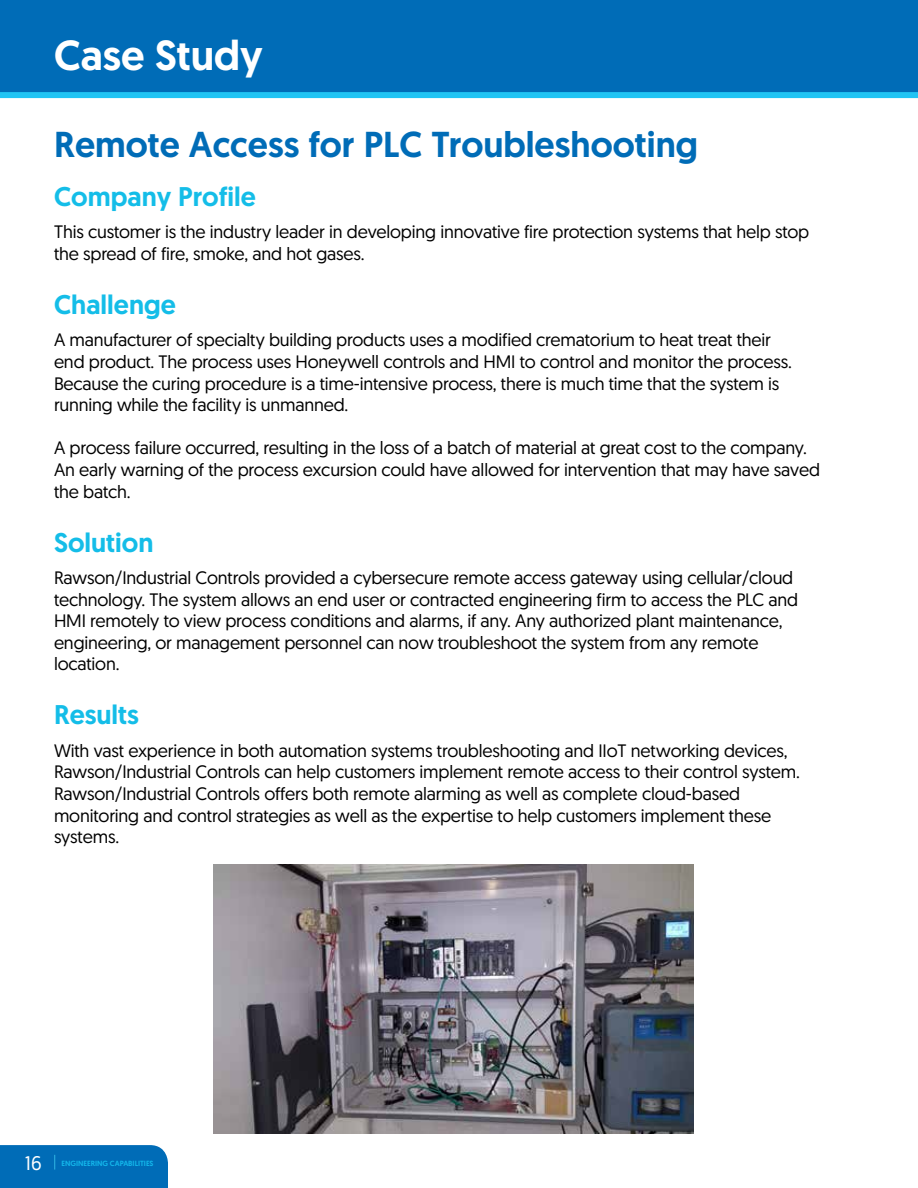
<style>
.page{position:relative;width:918px;height:1188px;background:#fff}
.page>*{position:absolute;margin:0;border:0;box-sizing:border-box;transform-origin:0 0}
.t1{font:500 42px "Geomanist";color:#fff}
.t2{font:500 36px "Geomanist";color:#006cb7}
.t3{font:500 27px "Geomanist";color:#14bde8}
.t4{font:19.65px "Geomanist";color:#fff}
.t5{font:18px/21.6px "Geomanist";letter-spacing:-.01em;color:#000}
.t6{font:500 7.5px "Geomanist";color:#13b6ea}
</style>
<div class="page">
<div style="left:0;top:1145px;width:168px;height:43px;background:#006cb7"></div>
<div style="left:0;top:0;width:918px;height:98px;background:#006cb7"></div>
<img style="left:213px;top:864px;width:480px;height:270px">
<h1 class="t1" style="left:54px;top:27px;width:210px">Case Study</h1>
<h2 class="t2" style="left:54px;top:121px;width:645px">Remote Access for PLC Troubleshooting</h2>
<h3 class="t3" style="left:54px;top:179px;width:203px">Company Profile</h3>
<p class="t5" style="left:54px;top:221px;width:757px">This customer is the industry leader in developing innovative fire protection systems that help stop the spread of fire, smoke, and hot gases.</p>
<h3 class="t3" style="left:54px;top:287px;width:123px">Challenge</h3>
<p class="t5" style="left:54px;top:329px;width:740px">A manufacturer of specialty building products uses a modified crematorium to heat treat their end product. The process uses Honeywell controls and HMI to control and monitor the process.<br>Because the curing procedure is a time-intensive process, there is much time that the system is running while the facility is unmanned.</p>
<p class="t5" style="left:54px;top:437px;width:768px">A process failure occurred, resulting in the loss of a batch of material at great cost to the company.<br>An early warning of the process excursion could have allowed for intervention that may have saved the batch.</p>
<h3 class="t3" style="left:54px;top:524px;width:101px">Solution</h3>
<p class="t5" style="left:54px;top:566px;width:746px">Rawson/Industrial Controls provided a cybersecure remote access gateway using cellular/cloud technology. The system allows an end user or contracted engineering firm to access the PLC and HMI remotely to view process conditions and alarms, if any. Any authorized plant maintenance, engineering, or management personnel can now troubleshoot the system from any remote location.</p>
<h3 class="t3" style="left:54px;top:697px;width:87px">Results</h3>
<p class="t5" style="left:54px;top:739px;width:747px">With vast experience in both automation systems troubleshooting and IIoT networking devices, Rawson/Industrial Controls can help customers implement remote access to their control system.<br>Rawson/Industrial Controls offers both remote alarming as well as complete cloud-based monitoring and control strategies as well as the expertise to help customers implement these systems.</p>
<p class="t4" style="left:25px;top:1150px;width:18px">16</p>
<p class="t6" style="left:62px;top:1158px;width:94px">ENGINEERING CAPABILITIES</p>
</div>
